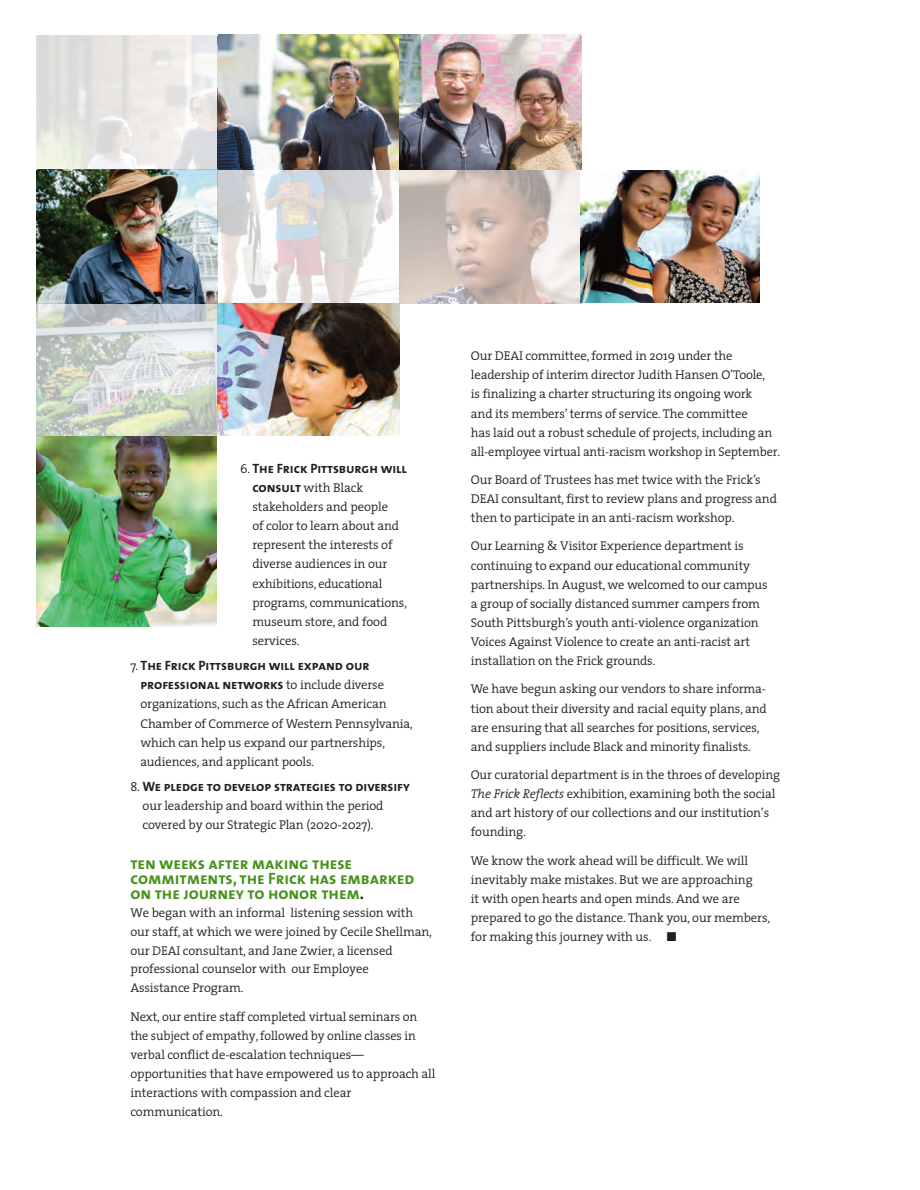
<style>
.page{position:relative;width:920px;height:1190px;background:#fff}
.page>*{position:absolute;margin:0;border:0;box-sizing:border-box;transform-origin:0 0}
.t1{font:16.5px/15px "The Sans Bold Caps";letter-spacing:-.005em;color:#47921c}
.t2{font:13.5px/19.2px "The Sans Bold Caps";letter-spacing:-.005em;color:#231f20}
.t3{font:300 12.75px/19.2px "The Serif";letter-spacing:-.01em;color:#231f20}
.s1{font-family:"The Serif";font-weight:300;font-size:12.75px}
.s2{font-family:"The Sans Bold Caps";font-weight:400;font-size:13.5px}
.s3{color:#231f20}
.s4{font-style:italic}
</style>
<div class="page">
<img style="left:36px;top:170px;width:544px;height:133px">
<svg style="left:218px;top:170px;width:181px;height:133px"></svg>
<img style="left:36px;top:303px;width:363px;height:133px">
<img style="left:580px;top:170px;width:180px;height:133px">
<img style="left:37px;top:436px;width:179px;height:190px">
<img style="left:37px;top:35px;width:543px;height:135px">
<div style="left:488px;top:5px;width:16px;height:16px;border:1px solid #fff;border-radius:50%"></div>
<p class="t2" style="left:240px;top:458px;width:168px"><span class="s1">6.</span> The Frick Pittsburgh will</p>
<p class="t3" style="left:252px;top:479px;width:156px"><span class="s2">consult</span> with Black stakeholders and people<br>of color to learn about and represent the interests of diverse audiences in our exhibitions, educational programs, communications, museum store, and food services.</p>
<p class="t2" style="left:140px;top:655px;width:245px;text-indent:-10px"><span class="s1">7.</span> The Frick Pittsburgh will expand our professional networks <span class="s1">to include diverse</span></p>
<p class="t3" style="left:140px;top:695px;width:274px">organizations, such as the African American Chamber of Commerce of Western Pennsylvania, which can help us expand our partnerships, audiences, and applicant pools.</p>
<p class="t2" style="left:130px;top:776px;width:281px"><span class="s1">8.</span> We pledge to develop strategies to diversify</p>
<p class="t3" style="left:142px;top:797px;width:242px">our leadership and board within the period covered by our Strategic Plan (2020-2027).</p>
<p class="t1" style="left:130px;top:855px;width:285px">ten weeks after making these commitments, the Frick has embarked on the journey to honor them<span class="s3">.</span></p>
<p class="t3" style="left:130px;top:903px;width:303px">We began with an informal listening session with our staff, at which we were joined by Cecile Shellman, our DEAI consultant, and Jane Zwier, a licensed professional counselor with our Employee<br>Assistance Program.</p>
<p class="t3" style="left:130px;top:1007px;width:306px">Next, our entire staff completed virtual seminars on the subject of empathy, followed by online classes in verbal conflict de-escalation techniques— opportunities that have empowered us to approach all interactions with compassion and clear communication.</p>
<p class="t3" style="left:470px;top:347px;width:310px">Our DEAI committee, formed in 2019 under the leadership of interim director Judith Hansen O’Toole,<br>is finalizing a charter structuring its ongoing work<br>and its members’ terms of service. The committee<br>has laid out a robust schedule of projects, including an all-employee virtual anti-racism workshop in September.</p>
<p class="t3" style="left:470px;top:471px;width:307px">Our Board of Trustees has met twice with the Frick’s<br>DEAI consultant, first to review plans and progress and then to participate in an anti-racism workshop.</p>
<p class="t3" style="left:470px;top:537px;width:298px">Our Learning &amp; Visitor Experience department is continuing to expand our educational community partnerships. In August, we welcomed to our campus a group of socially distanced summer campers from South Pittsburgh’s youth anti-violence organization Voices Against Violence to create an anti-racist art installation on the Frick grounds.</p>
<p class="t3" style="left:470px;top:680px;width:297px">We have begun asking our vendors to share informa&shy;tion about their diversity and racial equity plans, and are ensuring that all searches for positions, services, and suppliers include Black and minority finalists.</p>
<p class="t3" style="left:470px;top:766px;width:311px">Our curatorial department is in the throes of developing <span class="s4">The Frick Reflects</span> exhibition, examining both the social and art history of our collections and our institution’s founding.</p>
<p class="t3" style="left:470px;top:851px;width:301px">We know the work ahead will be difficult. We will inevitably make mistakes. But we are approaching<br>it with open hearts and open minds. And we are prepared to go the distance. Thank you, our members, for making this journey with us. ■</p>
</div>
